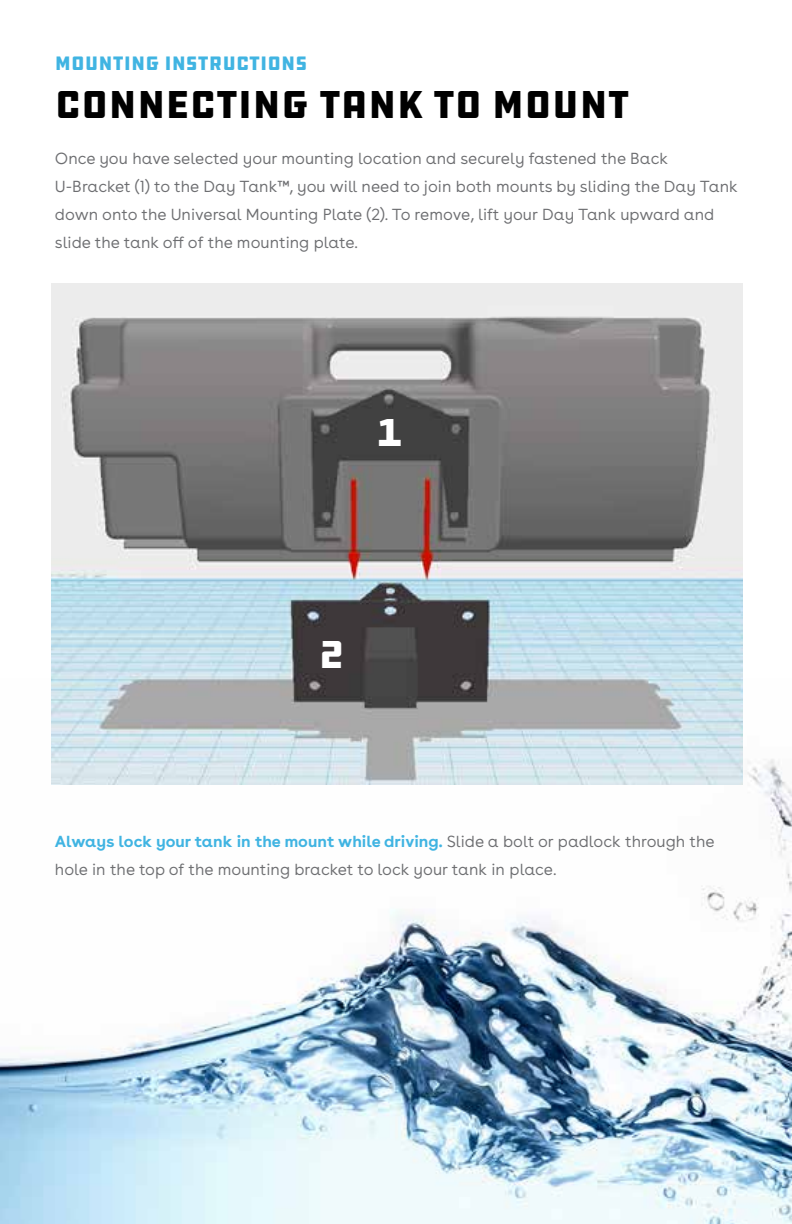
<style>
.page{position:relative;width:792px;height:1224px;background:#fff}
.page>*{position:absolute;margin:0;border:0;box-sizing:border-box;transform-origin:0 0}
.t1{font:40px "DDC Hardware";color:#000}
.t2{font:40px "DDC Hardware";color:#fff}
.t3{font:20px "DDC Hardware";color:#40b4e2}
.t4{font:300 16px/28px "Buenos Aires";color:#6d6e71}
.s1{font-weight:700;color:#40b4e2}
</style>
<div class="page">
<img style="left:0;top:679px;width:792px;height:545px">
<img style="left:52px;top:284px;width:690px;height:501px">
<p class="t3" style="left:55px;top:51px;width:254px">MOUNTING INSTRUCTIONS</p>
<h1 class="t1" style="left:55px;top:79px;width:576px">CONNECTING TANK TO MOUNT</h1>
<p class="t4" style="left:55px;top:145px;width:684px">Once you have selected your mounting location and securely fastened the Back U-Bracket (1) to the Day Tank™, you will need to join both mounts by sliding the Day Tank down onto the Universal Mounting Plate (2). To remove, lift your Day Tank upward and slide the tank off of the mounting plate.</p>
<h1 class="t2" style="left:376px;top:407px;width:27px">1</h1>
<h1 class="t2" style="left:319px;top:630px;width:27px">2</h1>
<p class="t4" style="left:55px;top:829px;width:661px"><span class="s1">Always lock your tank in the mount while driving.</span> Slide a bolt or padlock through the hole in the top of the mounting bracket to lock your tank in place.</p>
</div>
